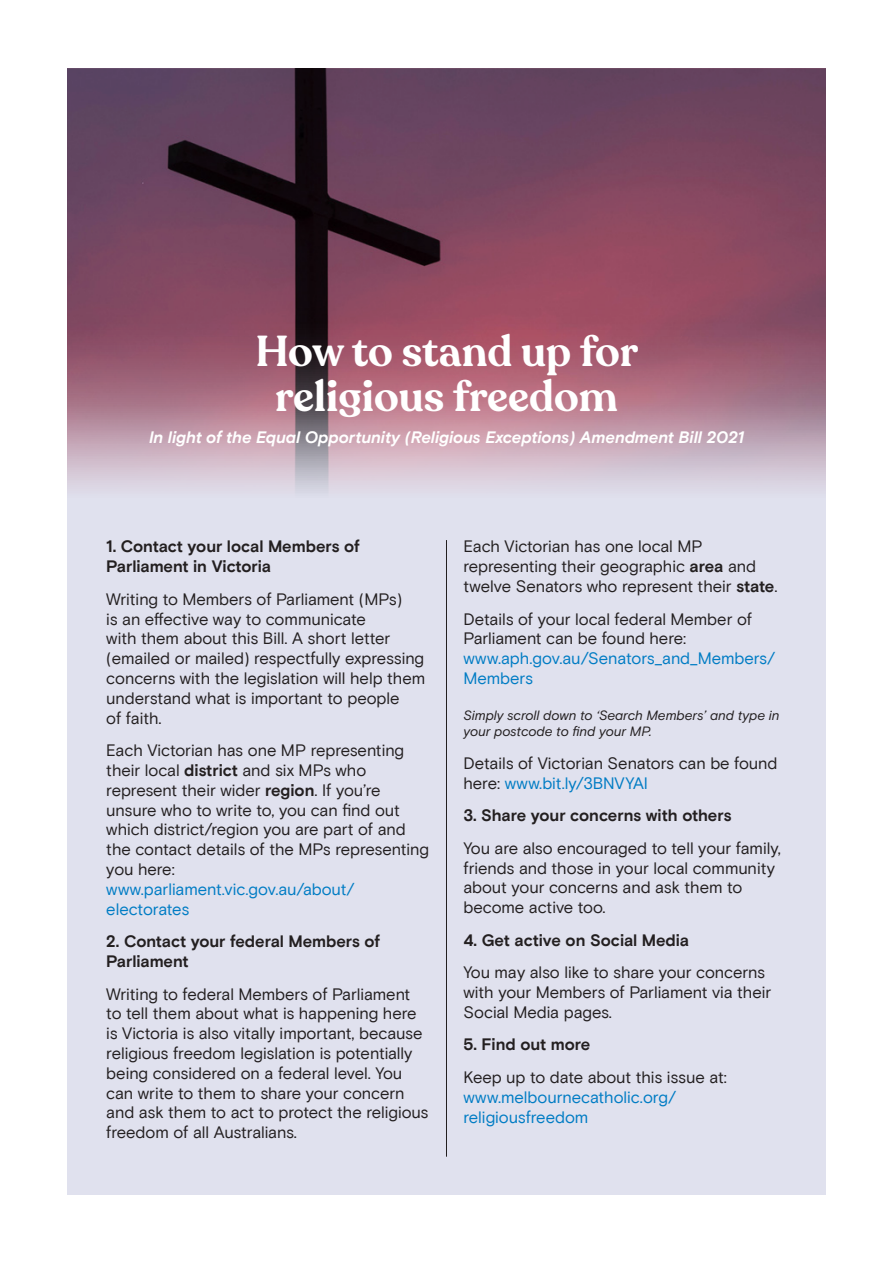
<style>
.page{position:relative;width:893px;height:1263px;background:#fff}
.page>*{position:absolute;margin:0;border:0;box-sizing:border-box;transform-origin:0 0}
.t1{font:600 42.75px/45.3px "Recoleta";color:#fff;text-align:center}
.t2{font:16.5px/19.8px "Basis Grotesque Pro";letter-spacing:-.005em;color:#231f20}
.t3{font:700 16.5px/19.8px "Basis Grotesque Pro";letter-spacing:-.005em;color:#231f20}
.t4{font:16.5px/19.8px "Basis Grotesque Pro";letter-spacing:-.005em;color:#007cc4}
.t5{font:italic 700 16.5px "Basis Grotesque Pro";color:#fff}
.t6{font:italic 13.5px/16.2px "Basis Grotesque Pro";letter-spacing:-.005em;color:#231f20}
.s1{font-weight:700}
.s2{color:#007cc4}
.s3{color:#231f20}
</style>
<div class="page">
<div style="left:67px;top:69px;width:759px;height:1125px;background:#e0e1ee"></div>
<img style="left:67px;top:69px;width:759px;height:422px">
<hr style="left:446px;top:540px;width:1px;height:617px;background:#231f20">
<p class="t1" style="left:256px;top:330px;width:384px">How to stand up for religious freedom</p>
<p class="t5" style="left:149px;top:427px;width:596px">In light of the Equal Opportunity (Religious Exceptions) Amendment Bill 2021</p>
<p class="t3" style="left:106px;top:537px;width:255px">1. Contact your local Members of<br>Parliament in Victoria</p>
<p class="t2" style="left:106px;top:589px;width:320px">Writing to Members of Parliament (MPs)<br>is an effective way to communicate<br>with them about this Bill. A short letter (emailed or mailed) respectfully expressing concerns with the legislation will help them understand what is important to people<br>of faith.</p>
<p class="t2" style="left:106px;top:741px;width:324px">Each Victorian has one MP representing their local <span class="s1">district</span> and six MPs who represent their wider <span class="s1">region</span>. If you’re unsure who to write to, you can find out which district/region you are part of and the contact details of the MPs representing you here:<br><span class="s2">www.parliament.vic.gov.au/about/ electorates</span></p>
<p class="t3" style="left:106px;top:932px;width:275px">2. Contact your federal Members of<br>Parliament</p>
<p class="t2" style="left:106px;top:984px;width:324px">Writing to federal Members of Parliament to tell them about what is happening here is Victoria is also vitally important, because religious freedom legislation is potentially being considered on a federal level. You can write to them to share your concern and ask them to act to protect the religious freedom of all Australians.</p>
<p class="t2" style="left:463px;top:537px;width:315px">Each Victorian has one local MP representing their geographic <span class="s1">area</span> and twelve Senators who represent their <span class="s1">state</span>.</p>
<p class="t2" style="left:463px;top:609px;width:313px">Details of your local federal Member of<br>Parliament can be found here: <span class="s2">www.aph.gov.au/Senators_and_Members/<br>Members</span></p>
<p class="t6" style="left:463px;top:707px;width:318px">Simply scroll down to ‘Search Members’ and type in your postcode to find your MP.</p>
<p class="t2" style="left:463px;top:753px;width:315px">Details of Victorian Senators can be found here: <span class="s2">www.bit.ly/3BNVYAI</span></p>
<p class="t3" style="left:463px;top:806px;width:270px">3. Share your concerns with others</p>
<p class="t2" style="left:463px;top:838px;width:319px">You are also encouraged to tell your family, friends and those in your local community about your concerns and ask them to become active too.</p>
<p class="t3" style="left:463px;top:931px;width:227px">4. Get active on Social Media</p>
<p class="t2" style="left:463px;top:963px;width:309px">You may also like to share your concerns with your Members of Parliament via their<br>Social Media pages.</p>
<p class="t3" style="left:463px;top:1035px;width:128px">5. Find out more</p>
<p class="t4" style="left:463px;top:1067px;width:265px"><span class="s3">Keep up to date about this issue at: </span>www.melbournecatholic.org/ religiousfreedom</p>
</div>
